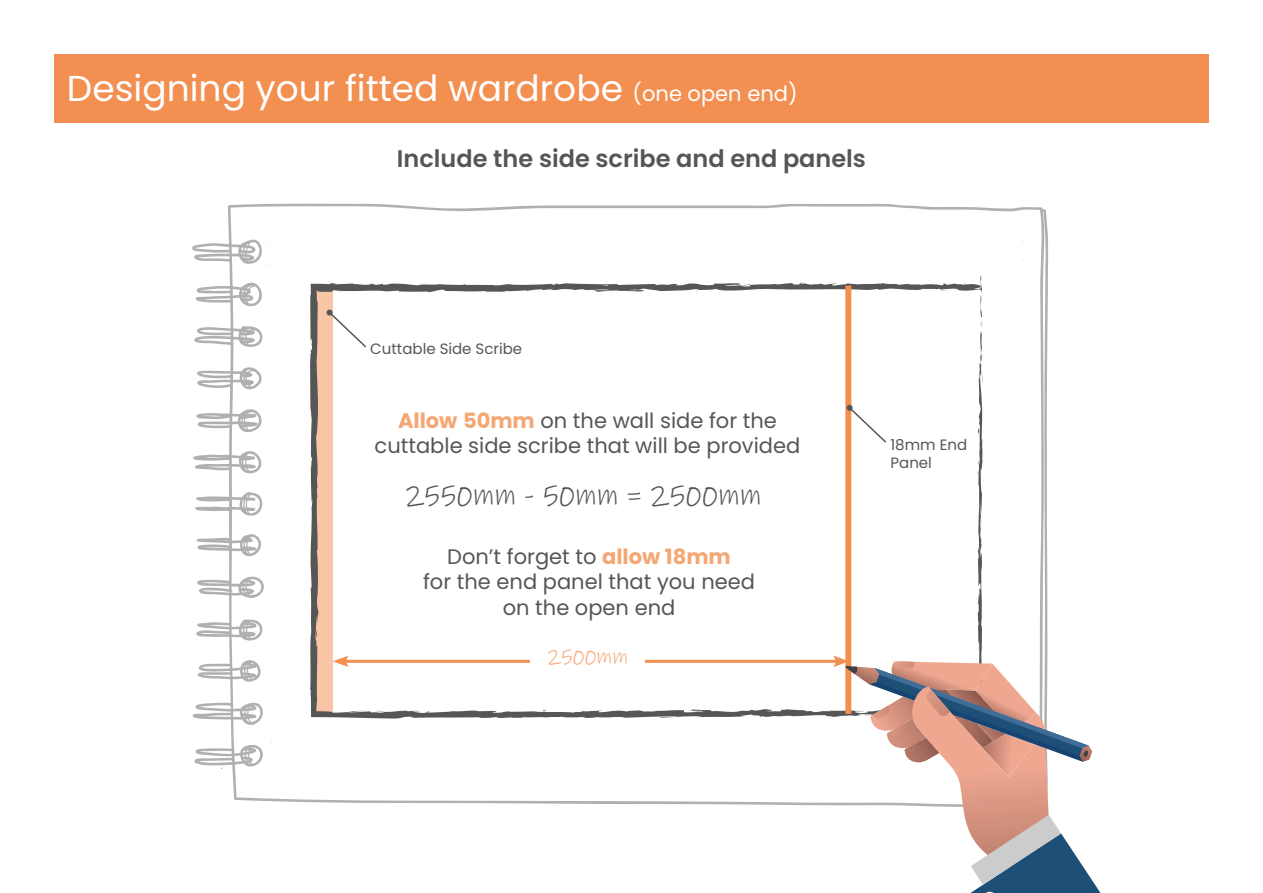
<style>
.page{position:relative;width:1263px;height:893px;background:#fff}
.page>*{position:absolute;margin:0;border:0;box-sizing:border-box;transform-origin:0 0}
.t1{font:36px "Poppins";color:#fff}
.t2{font:28.95px "Ink Free";color:#575656}
.t3{font:600 24px "Poppins";color:#575656}
.t4{font:21px/25.2px "Poppins";color:#575656;text-align:center}
.t5{font:21px "Ink Free";color:#f5a773}
.t6{font:15px/18px "Poppins";color:#575656}
.s1{font-size:21px}
.s2{font-weight:700;color:#f5a773}
</style>
<div class="page">
<svg style="left:192px;top:203px;width:857px;height:603px"></svg>
<svg style="left:309px;top:282px;width:675px;height:437px"></svg>
<svg style="left:733px;top:711px;width:5px;height:7px"></svg>
<svg style="left:979px;top:370px;width:4px;height:14px"></svg>
<svg style="left:977px;top:424px;width:2px;height:17px"></svg>
<svg style="left:978px;top:467px;width:5px;height:10px"></svg>
<svg style="left:842px;top:285px;width:6px;height:5px"></svg>
<svg style="left:588px;top:285px;width:3px;height:7px"></svg>
<svg style="left:669px;top:285px;width:11px;height:5px"></svg>
<svg style="left:940px;top:287px;width:17px;height:4px"></svg>
<svg style="left:907px;top:284px;width:9px;height:2px"></svg>
<svg style="left:881px;top:285px;width:11px;height:5px"></svg>
<svg style="left:744px;top:284px;width:12px;height:2px"></svg>
<svg style="left:457px;top:284px;width:11px;height:8px"></svg>
<svg style="left:354px;top:284px;width:13px;height:2px"></svg>
<svg style="left:972px;top:275px;width:21px;height:53px"></svg>
<svg style="left:1022px;top:256px;width:8px;height:6px"></svg>
<svg style="left:1022px;top:237px;width:8px;height:6px"></svg>
<svg style="left:302px;top:713px;width:13px;height:6px"></svg>
<svg style="left:221px;top:742px;width:52px;height:28px"></svg>
<svg style="left:312px;top:283px;width:3px;height:7px"></svg>
<svg style="left:263px;top:261px;width:8px;height:5px"></svg>
<svg style="left:263px;top:242px;width:8px;height:5px"></svg>
<hr style="left:343px;top:660px;width:496px;height:3px;background:#f28f51">
<svg style="left:333px;top:655px;width:16px;height:12px"></svg>
<div style="left:845px;top:286px;width:6px;height:428px;background:#f28f51"></div>
<svg style="left:826px;top:642px;width:274px;height:251px"></svg>
<svg style="left:327px;top:310px;width:41px;height:39px"></svg>
<svg style="left:847px;top:405px;width:41px;height:39px"></svg>
<div style="left:530px;top:649px;width:114px;height:24px;background:#fff"></div>
<div style="left:54px;top:54px;width:1155px;height:68px;background:#f28f51"></div>
<h1 class="t1" style="left:67px;top:68px;width:732px">Designing your fitted wardrobe <span class="s1">(one open end)</span></h1>
<p class="t3" style="left:397px;top:145px;width:470px">Include the side scribe and end panels</p>
<p class="t6" style="left:370px;top:340px;width:153px">Cuttable Side Scribe</p>
<p class="t4" style="left:375px;top:408px;width:427px"><span class="s2">Allow 50mm</span> on the wall side for the cuttable side scribe that will be provided</p>
<h2 class="t2" style="left:404px;top:477px;width:359px">2550mm - 50mm = 2500mm</h2>
<p class="t4" style="left:423px;top:544px;width:333px">Don’t forget to <span class="s2">allow 18mm<br></span>for the end panel that you need on the open end</p>
<p class="t5" style="left:547px;top:644px;width:83px">2500mm</p>
<p class="t6" style="left:890px;top:436px;width:78px">18mm End<br>Panel</p>
</div>
